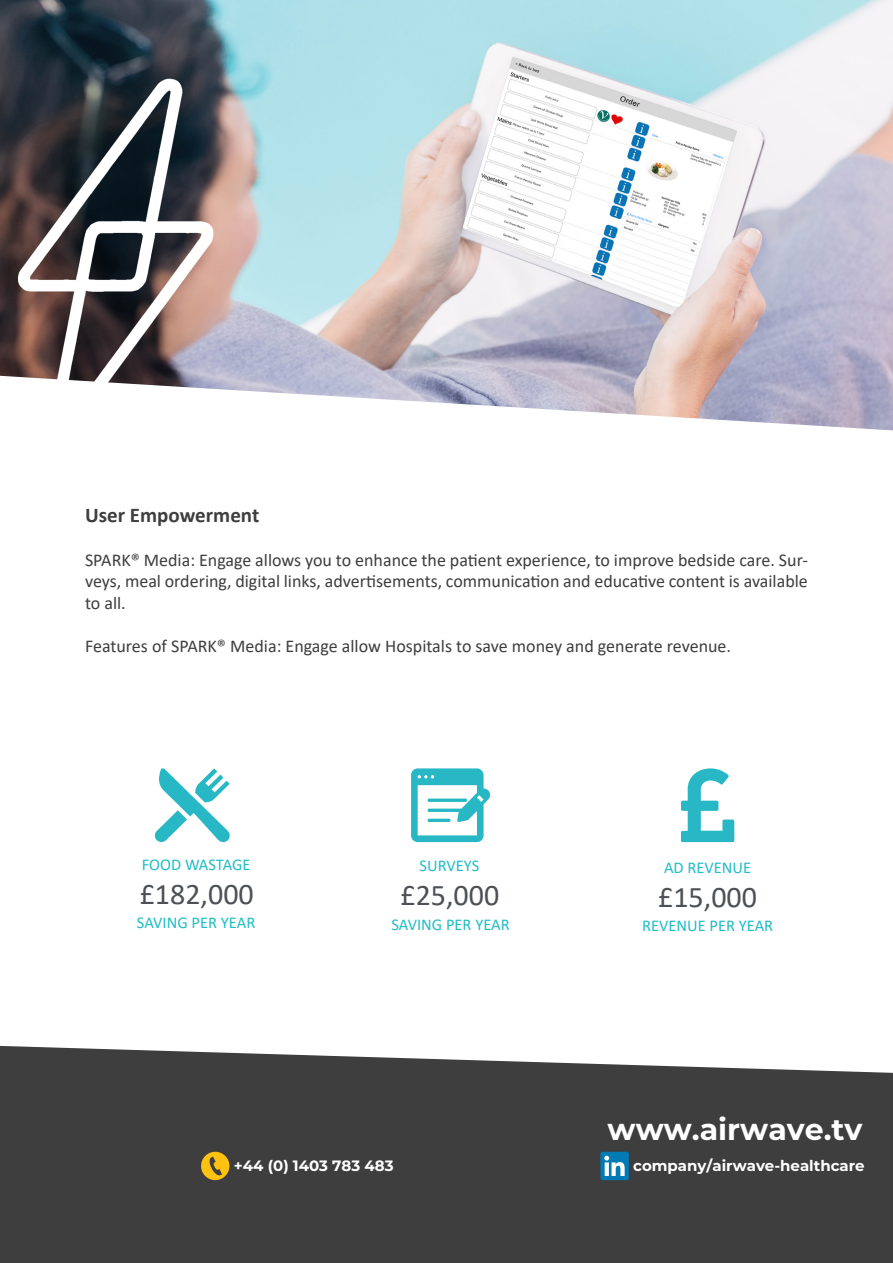
<style>
.page{position:relative;width:893px;height:1263px;background:#fff}
.page>*{position:absolute;margin:0;border:0;box-sizing:border-box;transform-origin:0 0}
._24_Small_Header_C{font:30px "Calibri";color:#4d5156}
.t1{font:700 30px "Montserrat";color:#fff}
.t2{font:700 21px "Calibri";color:#3e3e3f}
.t3{font:18px/21.6px "Calibri";color:#3e3e3f;text-align:justify}
._7_Content_Small_C{font:16.5px "Calibri";color:#21bdc6}
.t4{font:700 15px "Montserrat";color:#fff}
</style>
<div class="page">
<div style="left:0;top:1045px;width:893px;height:218px;background:#3e3e3f"></div>
<img style="left:0;top:0;width:893px;height:376px">
<svg style="left:4px;top:376px;width:889px;height:55px"></svg>
<div style="left:600px;top:1152px;width:29px;height:28px;background:#007bb6;border-radius:2px"></div>
<svg style="left:604px;top:1156px;width:21px;height:20px"></svg>
<svg style="left:201px;top:1152px;width:28px;height:28px"></svg>
<img style="left:17px;top:75px;width:198px;height:356px">
<svg style="left:155px;top:768px;width:75px;height:74px"></svg>
<svg style="left:411px;top:768px;width:79px;height:74px"></svg>
<svg style="left:681px;top:768px;width:53px;height:74px"></svg>
<p class="t2" style="left:85px;top:500px;width:176px">User Empowerment</p>
<p class="t3" style="left:85px;top:548px;width:724px">SPARK® Media: Engage allows you to enhance the patient experience, to improve bedside care. Sur&shy;veys, meal ordering, digital links, advertisements, communication and educative content is available to all.</p>
<p class="t3" style="left:85px;top:635px;width:647px">Features of SPARK® Media: Engage allow Hospitals to save money and generate revenue.</p>
<p class="_7_Content_Small_C" style="left:142px;top:853px;width:110px">FOOD WASTAGE</p>
<p class="_7_Content_Small_C" style="left:419px;top:854px;width:61px">SURVEYS</p>
<p class="_7_Content_Small_C" style="left:664px;top:855px;width:89px">AD REVENUE</p>
<p class="_24_Small_Header_C" style="left:140px;top:873px;width:115px">£182,000</p>
<p class="_24_Small_Header_C" style="left:400px;top:874px;width:100px">£25,000</p>
<p class="_24_Small_Header_C" style="left:658px;top:876px;width:100px">£15,000</p>
<p class="_7_Content_Small_C" style="left:137px;top:911px;width:120px">SAVING PER YEAR</p>
<p class="_7_Content_Small_C" style="left:391px;top:913px;width:120px">SAVING PER YEAR</p>
<p class="_7_Content_Small_C" style="left:642px;top:914px;width:133px">REVENUE PER YEAR</p>
<p class="t1" style="left:608px;top:1107px;width:256px">www.airwave.tv</p>
<p class="t4" style="left:234px;top:1155px;width:161px">+44 (0) 1403 783 483</p>
<p class="t4" style="left:633px;top:1155px;width:233px">company/airwave-healthcare</p>
</div>
